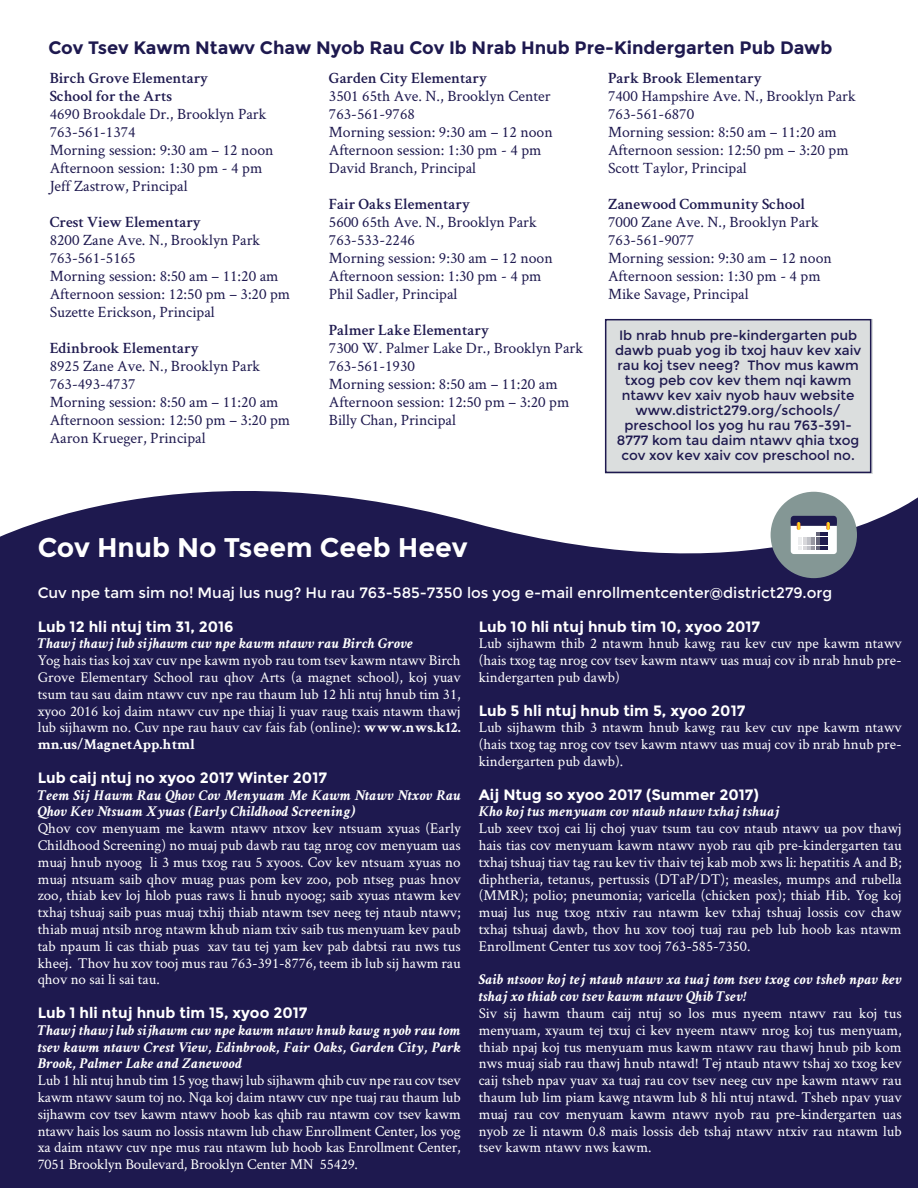
<style>
.page{position:relative;width:918px;height:1188px;background:#fff}
.page>*{position:absolute;margin:0;border:0;box-sizing:border-box;transform-origin:0 0}
.t1{font:700 27px "Montserrat";color:#fff}
.t2{font:700 18px "Montserrat";color:#1e194f}
.t3{font:15.75px "Crimson Text";color:#1e194f}
.t4{font:600 15.75px "Crimson Text";color:#1e194f}
.t5{font:15px/16.8px "Crimson Text";color:#fff;text-align:justify}
.t6{font:italic 700 15px/16.8px "Crimson Text";letter-spacing:.02em;color:#fff}
.t7{font:700 15px "Montserrat";color:#fff}
.t8{font:15px "Montserrat";color:#fff}
.t9{font:13.5px/15px "Montserrat";color:#1e194f;text-align:center}
.s1{font-weight:700}
</style>
<div class="page">
<div style="left:0;top:473px;width:918px;height:715px;background:#1e194f"></div>
<div style="left:771px;top:492px;width:86px;height:86px;background:#849795;border-radius:50%"></div>
<svg style="left:791px;top:516px;width:46px;height:38px;background:#aaa7b5"></svg>
<div style="left:605px;top:319px;width:267px;height:154px;background:#dbdede"></div>
<div style="left:605px;top:319px;width:266px;height:154px;border:2px solid #1e194f"></div>
<p class="t2" style="left:48px;top:37px;width:785px">Cov Tsev Kawm Ntawv Chaw Nyob Rau Cov Ib Nrab Hnub Pre-Kindergarten Pub Dawb</p>
<p class="t4" style="left:50px;top:67px;width:160px">Birch Grove Elementary</p>
<p class="t4" style="left:50px;top:85px;width:124px">School for the Arts</p>
<p class="t3" style="left:50px;top:103px;width:218px">4690 Brookdale Dr., Brooklyn Park</p>
<p class="t3" style="left:50px;top:121px;width:88px">763-561-1374</p>
<p class="t3" style="left:50px;top:139px;width:225px">Morning session: 9:30 am – 12 noon</p>
<p class="t3" style="left:50px;top:157px;width:214px">Afternoon session: 1:30 pm - 4 pm</p>
<p class="t3" style="left:50px;top:175px;width:139px">Jeff Zastrow, Principal</p>
<p class="t4" style="left:50px;top:211px;width:153px">Crest View Elementary</p>
<p class="t3" style="left:50px;top:229px;width:212px">8200 Zane Ave. N., Brooklyn Park</p>
<p class="t3" style="left:50px;top:247px;width:88px">763-561-5165</p>
<p class="t3" style="left:50px;top:265px;width:230px">Morning session: 8:50 am – 11:20 am</p>
<p class="t3" style="left:50px;top:283px;width:242px">Afternoon session: 12:50 pm – 3:20 pm</p>
<p class="t3" style="left:50px;top:301px;width:167px">Suzette Erickson, Principal</p>
<p class="t4" style="left:50px;top:337px;width:151px">Edinbrook Elementary</p>
<p class="t3" style="left:50px;top:355px;width:212px">8925 Zane Ave. N., Brooklyn Park</p>
<p class="t3" style="left:50px;top:373px;width:87px">763-493-4737</p>
<p class="t3" style="left:50px;top:391px;width:230px">Morning session: 8:50 am – 11:20 am</p>
<p class="t3" style="left:50px;top:409px;width:242px">Afternoon session: 12:50 pm – 3:20 pm</p>
<p class="t3" style="left:50px;top:427px;width:157px">Aaron Krueger, Principal</p>
<p class="t4" style="left:329px;top:67px;width:160px">Garden City Elementary</p>
<p class="t3" style="left:329px;top:85px;width:223px">3501 65th Ave. N., Brooklyn Center</p>
<p class="t3" style="left:329px;top:103px;width:88px">763-561-9768</p>
<p class="t3" style="left:329px;top:121px;width:225px">Morning session: 9:30 am – 12 noon</p>
<p class="t3" style="left:329px;top:139px;width:214px">Afternoon session: 1:30 pm - 4 pm</p>
<p class="t3" style="left:329px;top:157px;width:149px">David Branch, Principal</p>
<p class="t4" style="left:329px;top:193px;width:143px">Fair Oaks Elementary</p>
<p class="t3" style="left:329px;top:211px;width:209px">5600 65th Ave. N., Brooklyn Park</p>
<p class="t3" style="left:329px;top:229px;width:88px">763-533-2246</p>
<p class="t3" style="left:329px;top:247px;width:225px">Morning session: 9:30 am – 12 noon</p>
<p class="t3" style="left:329px;top:265px;width:214px">Afternoon session: 1:30 pm - 4 pm</p>
<p class="t3" style="left:329px;top:283px;width:130px">Phil Sadler, Principal</p>
<p class="t4" style="left:329px;top:319px;width:162px">Palmer Lake Elementary</p>
<p class="t3" style="left:329px;top:337px;width:256px">7300 W. Palmer Lake Dr., Brooklyn Park</p>
<p class="t3" style="left:329px;top:355px;width:88px">763-561-1930</p>
<p class="t3" style="left:329px;top:373px;width:230px">Morning session: 8:50 am – 11:20 am</p>
<p class="t3" style="left:329px;top:391px;width:242px">Afternoon session: 12:50 pm – 3:20 pm</p>
<p class="t3" style="left:329px;top:409px;width:129px">Billy Chan, Principal</p>
<p class="t4" style="left:608px;top:67px;width:155px">Park Brook Elementary</p>
<p class="t3" style="left:608px;top:85px;width:249px">7400 Hampshire Ave. N., Brooklyn Park</p>
<p class="t3" style="left:608px;top:103px;width:88px">763-561-6870</p>
<p class="t3" style="left:608px;top:121px;width:230px">Morning session: 8:50 am – 11:20 am</p>
<p class="t3" style="left:608px;top:139px;width:242px">Afternoon session: 12:50 pm – 3:20 pm</p>
<p class="t3" style="left:608px;top:157px;width:140px">Scott Taylor, Principal</p>
<p class="t4" style="left:608px;top:193px;width:198px">Zanewood Community School</p>
<p class="t3" style="left:608px;top:211px;width:212px">7000 Zane Ave. N., Brooklyn Park</p>
<p class="t3" style="left:608px;top:229px;width:88px">763-561-9077</p>
<p class="t3" style="left:608px;top:247px;width:225px">Morning session: 9:30 am – 12 noon</p>
<p class="t3" style="left:608px;top:265px;width:214px">Afternoon session: 1:30 pm - 4 pm</p>
<p class="t3" style="left:608px;top:283px;width:142px">Mike Savage, Principal</p>
<p class="t9" style="left:615px;top:327px;width:248px">Ib nrab hnub pre-kindergarten pub dawb puab yog ib txoj hauv kev xaiv rau koj tsev neeg? Thov mus kawm txog peb cov kev them nqi kawm ntawv kev xaiv nyob hauv website www.district279.org/schools/ preschool los yog hu rau 763-391-<br>8777 kom tau daim ntawv qhia txog cov xov kev xaiv cov preschool no.</p>
<p class="t1" style="left:38px;top:531px;width:431px">Cov Hnub No Tseem Ceeb Heev</p>
<p class="t8" style="left:38px;top:584px;width:796px">Cuv npe tam sim no! Muaj lus nug? Hu rau 763-585-7350 los yog e-mail enrollmentcenter@district279.org</p>
<p class="t7" style="left:38px;top:617px;width:198px">Lub 12 hli ntuj tim 31, 2016</p>
<p class="t6" style="left:38px;top:635px;width:377px">Thawj thawj lub sijhawm cuv npe kawm ntawv rau Birch Grove</p>
<p class="t5" style="left:38px;top:652px;width:425px">Yog hais tias koj xav cuv npe kawm nyob rau tom tsev kawm ntawv Birch Grove Elementary School rau qhov Arts (a magnet school), koj yuav tsum tau sau daim ntawv cuv npe rau thaum lub 12 hli ntuj hnub tim 31, xyoo 2016 koj daim ntawv cuv npe thiaj li yuav raug txais ntawm thawj lub sijhawm no. Cuv npe rau hauv cav fais fab (online): <span class="s1">www.nws.k12. mn.us/MagnetApp.html</span></p>
<p class="t7" style="left:38px;top:769px;width:291px">Lub caij ntuj no xyoo 2017 Winter 2017</p>
<p class="t6" style="left:38px;top:786px;width:424px">Teem Sij Hawm Rau Qhov Cov Menyuam Me Kawm Ntawv Ntxov Rau<br>Qhov Kev Ntsuam Xyuas (Early Childhood Screening)</p>
<p class="t5" style="left:38px;top:820px;width:425px">Qhov cov menyuam me kawm ntawv ntxov kev ntsuam xyuas (Early Childhood Screening) no muaj pub dawb rau tag nrog cov menyuam uas muaj hnub nyoog li 3 mus txog rau 5 xyoos. Cov kev ntsuam xyuas no muaj ntsuam saib qhov muag puas pom kev zoo, pob ntseg puas hnov zoo, thiab kev loj hlob puas raws li hnub nyoog; saib xyuas ntawm kev txhaj tshuaj saib puas muaj txhij thiab ntawm tsev neeg tej ntaub ntawv; thiab muaj ntsib nrog ntawm khub niam txiv saib tus menyuam kev paub tab npaum li cas thiab puas xav tau tej yam kev pab dabtsi rau nws tus kheej. Thov hu xov tooj mus rau 763-391-8776, teem ib lub sij hawm rau qhov no sai li sai tau.</p>
<p class="t7" style="left:38px;top:1004px;width:271px">Lub 1 hli ntuj hnub tim 15, xyoo 2017</p>
<p class="t6" style="left:38px;top:1021px;width:424px;text-align:justify">Thawj thawj lub sijhawm cuv npe kawm ntawv hnub kawg nyob rau tom tsev kawm ntawv Crest View, Edinbrook, Fair Oaks, Garden City, Park Brook, Palmer Lake and Zanewood</p>
<p class="t5" style="left:38px;top:1072px;width:425px">Lub 1 hli ntuj hnub tim 15 yog thawj lub sijhawm qhib cuv npe rau cov tsev kawm ntawv saum toj no. Nqa koj daim ntawv cuv npe tuaj rau thaum lub sijhawm cov tsev kawm ntawv hoob kas qhib rau ntawm cov tsev kawm ntawv hais los saum no lossis ntawm lub chaw Enrollment Center, los yog xa daim ntawv cuv npe mus rau ntawm lub hoob kas Enrollment Center, 7051 Brooklyn Boulevard, Brooklyn Center MN 55429.</p>
<p class="t7" style="left:479px;top:617px;width:283px">Lub 10 hli ntuj hnub tim 10, xyoo 2017</p>
<p class="t5" style="left:479px;top:635px;width:425px">Lub sijhawm thib 2 ntawm hnub kawg rau kev cuv npe kawm ntawv (hais txog tag nrog cov tsev kawm ntawv uas muaj cov ib nrab hnub pre&shy;kindergarten pub dawb)</p>
<p class="t7" style="left:479px;top:701px;width:268px">Lub 5 hli ntuj hnub tim 5, xyoo 2017</p>
<p class="t5" style="left:479px;top:719px;width:424px">Lub sijhawm thib 3 ntawm hnub kawg rau kev cuv npe kawm ntawv (hais txog tag nrog cov tsev kawm ntawv uas muaj cov ib nrab hnub pre&shy;kindergarten pub dawb).</p>
<p class="t7" style="left:479px;top:785px;width:282px">Aij Ntug so xyoo 2017 (Summer 2017)</p>
<p class="t6" style="left:479px;top:803px;width:302px">Kho koj tus menyuam cov ntaub ntawv txhaj tshuaj</p>
<p class="t5" style="left:479px;top:820px;width:425px">Lub xeev txoj cai lij choj yuav tsum tau cov ntaub ntawv ua pov thawj hais tias cov menyuam kawm ntawv nyob rau qib pre-kindergarten tau txhaj tshuaj tiav tag rau kev tiv thaiv tej kab mob xws li: hepatitis A and B; diphtheria, tetanus, pertussis (DTaP/DT); measles, mumps and rubella (MMR); polio; pneumonia; varicella (chicken pox); thiab Hib. Yog koj muaj lus nug txog ntxiv rau ntawm kev txhaj tshuaj lossis cov chaw txhaj tshuaj dawb, thov hu xov tooj tuaj rau peb lub hoob kas ntawm Enrollment Center tus xov tooj 763-585-7350.</p>
<p class="t6" style="left:479px;top:971px;width:424px">Saib ntsoov koj tej ntaub ntawv xa tuaj tom tsev txog cov tsheb npav kev tshaj xo thiab cov tsev kawm ntawv Qhib Tsev!</p>
<p class="t5" style="left:479px;top:1004px;width:425px">Siv sij hawm thaum caij ntuj so los mus nyeem ntawv rau koj tus menyuam, xyaum tej txuj ci kev nyeem ntawv nrog koj tus menyuam, thiab npaj koj tus menyuam mus kawm ntawv rau thawj hnub pib kom nws muaj siab rau thawj hnub ntawd! Tej ntaub ntawv tshaj xo txog kev caij tsheb npav yuav xa tuaj rau cov tsev neeg cuv npe kawm ntawv rau thaum lub lim piam kawg ntawm lub 8 hli ntuj ntawd. Tsheb npav yuav muaj rau cov menyuam kawm ntawv nyob rau pre-kindergarten uas nyob ze li ntawm 0.8 mais lossis deb tshaj ntawv ntxiv rau ntawm lub tsev kawm ntawv nws kawm.</p>
</div>
